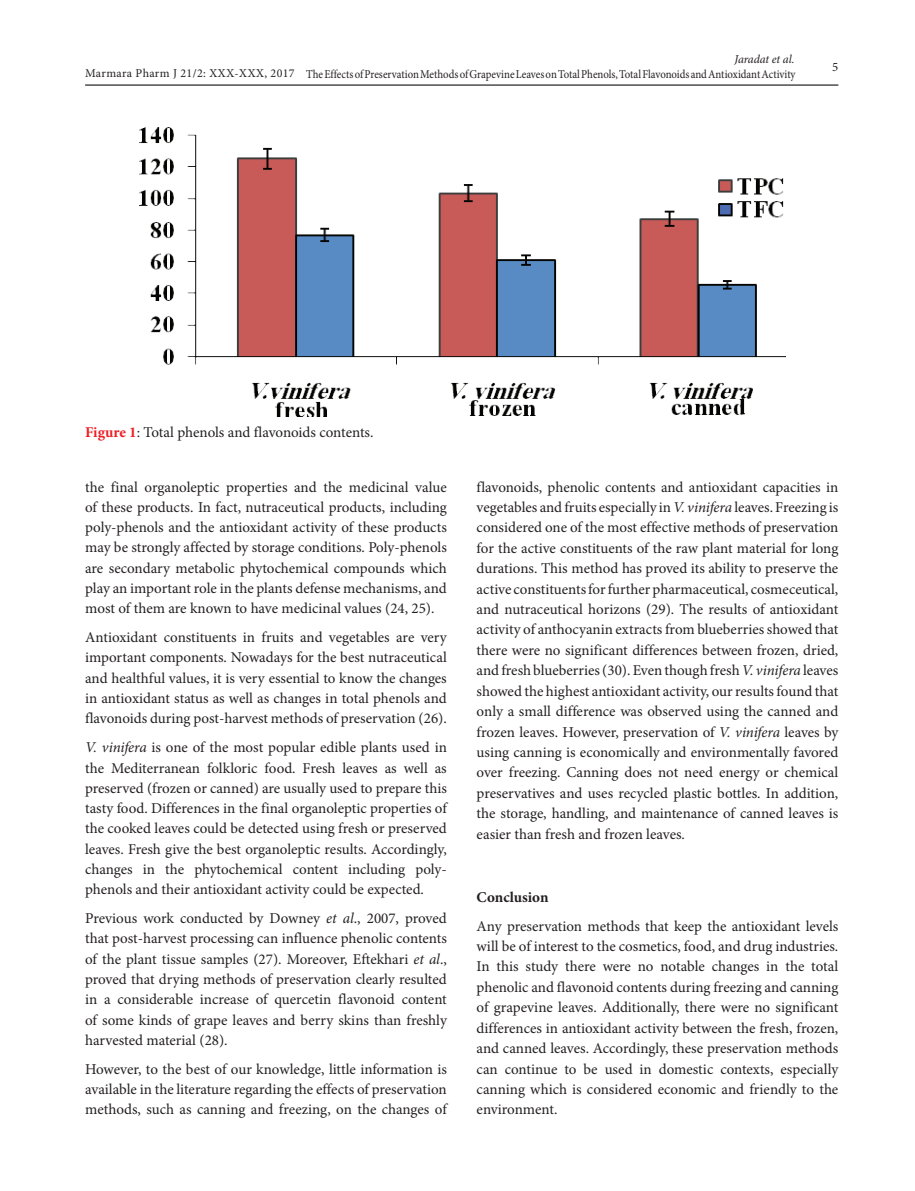
<style>
.page{position:relative;width:915px;height:1191px;background:#fff}
.page>*{position:absolute;margin:0;border:0;box-sizing:border-box;transform-origin:0 0}
.t1{font:15px/20.4px "Minion Pro";letter-spacing:-.005em;color:#231f20;text-align:justify}
.t2{font:700 15px "Minion Pro";color:#231f20}
.t3{font:12.75px "Minion Pro";color:#231f20}
.t4{font:12px "Minion Pro";color:#231f20}
.t5{font:italic 12px "Minion Pro";letter-spacing:-.015em;color:#231f20}
.s1{font-weight:700;color:#ee1d23}
.s2{font-style:italic}
</style>
<div class="page">
<hr style="left:85px;top:84px;width:753px;height:2px;background:#231f20">
<img style="left:139px;top:128px;width:646px;height:288px">
<p class="t5" style="left:734px;top:51px;width:61px">Jaradat et al.</p>
<p class="t4" style="left:85px;top:66px;width:711px">Marmara Pharm J 21/2: XXX-XXX, 2017 The Effects of Preservation Methods of Grapevine Leaves on Total Phenols, Total Flavonoids and Antioxidant Activity</p>
<p class="t3" style="left:832px;top:58px;width:8px">5</p>
<p class="t1" style="left:85px;top:422px;width:290px"><span class="s1">Figure 1</span>: Total phenols and flavonoids contents.</p>
<p class="t1" style="left:85px;top:477px;width:363px">the final organoleptic properties and the medicinal value of these products. In fact, nutraceutical products, including poly-phenols and the antioxidant activity of these products may be strongly affected by storage conditions. Poly-phenols are secondary metabolic phytochemical compounds which play an important role in the plants defense mechanisms, and most of them are known to have medicinal values (24, 25).</p>
<p class="t1" style="left:85px;top:627px;width:363px">Antioxidant constituents in fruits and vegetables are very important components. Nowadays for the best nutraceutical and healthful values, it is very essential to know the changes in antioxidant status as well as changes in total phenols and flavonoids during post-harvest methods of preservation (26).</p>
<p class="t1" style="left:85px;top:737px;width:363px"><span class="s2">V. vinifera</span> is one of the most popular edible plants used in the Mediterranean folkloric food. Fresh leaves as well as preserved (frozen or canned) are usually used to prepare this tasty food. Differences in the final organoleptic properties of the cooked leaves could be detected using fresh or preserved leaves. Fresh give the best organoleptic results. Accordingly, changes in the phytochemical content including poly&shy;phenols and their antioxidant activity could be expected.</p>
<p class="t1" style="left:85px;top:908px;width:363px">Previous work conducted by Downey <span class="s2">et al</span>., 2007, proved that post-harvest processing can influence phenolic contents of the plant tissue samples (27). Moreover, Eftekhari <span class="s2">et al</span>., proved that drying methods of preservation clearly resulted in a considerable increase of quercetin flavonoid content of some kinds of grape leaves and berry skins than freshly harvested material (28).</p>
<p class="t1" style="left:85px;top:1059px;width:363px">However, to the best of our knowledge, little information is available in the literature regarding the effects of preservation methods, such as canning and freezing, on the changes of</p>
<p class="t1" style="left:476px;top:476px;width:363px">flavonoids, phenolic contents and antioxidant capacities in vegetables and fruits especially in <span class="s2">V. vinifera</span> leaves. Freezing is considered one of the most effective methods of preservation for the active constituents of the raw plant material for long durations. This method has proved its ability to preserve the active constituents for further pharmaceutical, cosmeceutical, and nutraceutical horizons (29). The results of antioxidant activity of anthocyanin extracts from blueberries showed that there were no significant differences between frozen, dried, and fresh blueberries (30). Even though fresh <span class="s2">V. vinifera</span> leaves showed the highest antioxidant activity, our results found that only a small difference was observed using the canned and frozen leaves. However, preservation of <span class="s2">V. vinifera</span> leaves by using canning is economically and environmentally favored over freezing. Canning does not need energy or chemical preservatives and uses recycled plastic bottles. In addition, the storage, handling, and maintenance of canned leaves is easier than fresh and frozen leaves.</p>
<p class="t2" style="left:476px;top:886px;width:73px">Conclusion</p>
<p class="t1" style="left:476px;top:915px;width:363px">Any preservation methods that keep the antioxidant levels will be of interest to the cosmetics, food, and drug industries.<br>In this study there were no notable changes in the total phenolic and flavonoid contents during freezing and canning of grapevine leaves. Additionally, there were no significant differences in antioxidant activity between the fresh, frozen, and canned leaves. Accordingly, these preservation methods can continue to be used in domestic contexts, especially canning which is considered economic and friendly to the environment.</p>
</div>
